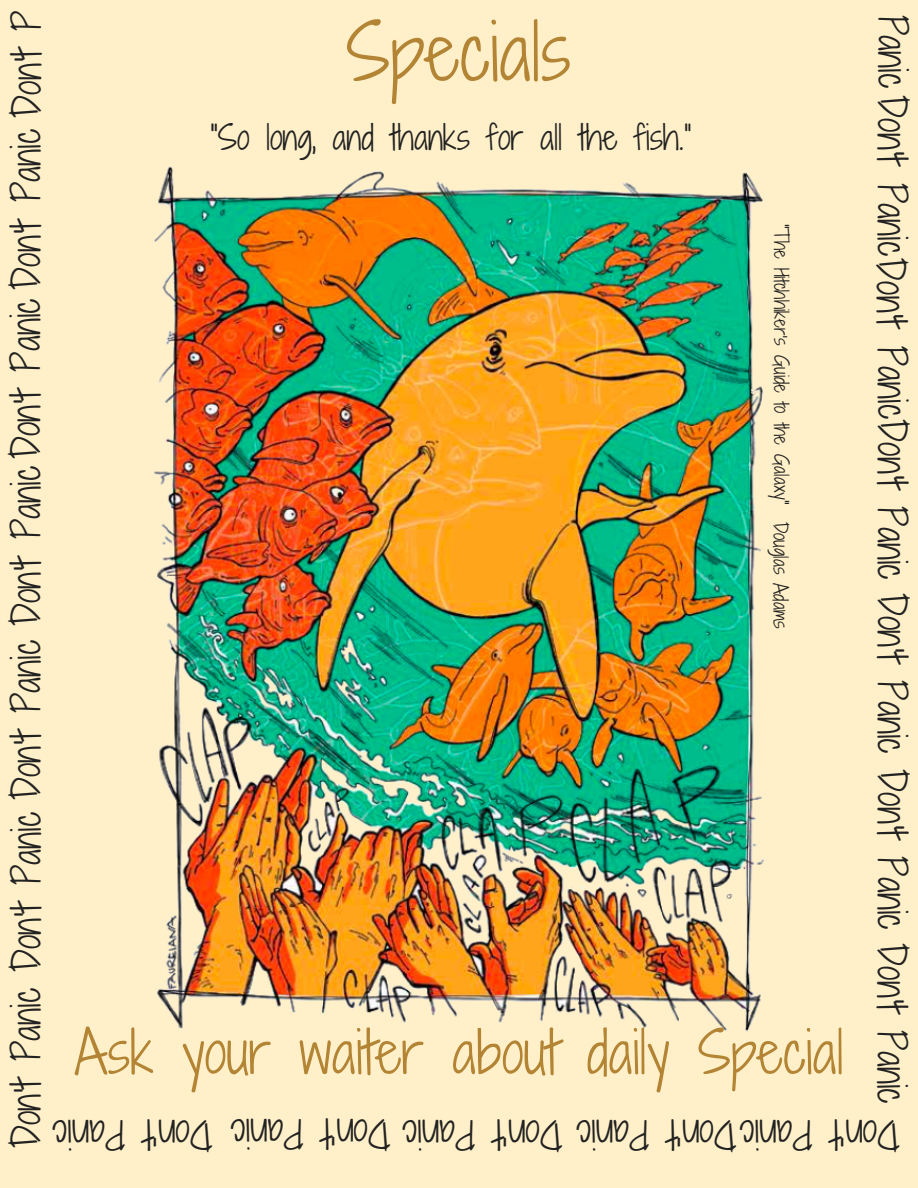
<style>
.page{position:relative;width:918px;height:1188px;background:#fff0c9}
.page>*{position:absolute;margin:0;border:0;box-sizing:border-box;transform-origin:0 0}
.t1{font:74.7px "Shadows Into Light Two";color:#b38434}
.t2{font:55.95px "Shadows Into Light Two";color:#b38434}
.t3{font:37.35px "Shadows Into Light Two";color:#222}
.t4{font:32.7px "Shadows Into Light Two";color:#222}
.t5{font:18.6px "Shadows Into Light Two";color:#222}
</style>
<div class="page">
<img style="left:154px;top:166px;width:610px;height:866px">
<p class="t3" style="left:-1px;top:1148px;width:1140px;rotate:-90deg">Don't Panic Don't Panic Don't Panic Don't Panic Don't Panic Don't Panic Don't P</p>
<p class="t1" style="left:346px;top:-3px;width:226px">Specials</p>
<p class="t4" style="left:210px;top:114px;width:483px">“So long, and thanks for all the fish.”</p>
<p class="t5" style="left:795px;top:224px;width:406px;rotate:90deg">"The Hitchhiker's Guide to the Galaxy" Douglas Adams</p>
<p class="t2" style="left:74px;top:1011px;width:771px">Ask your waiter about daily Special</p>
<p class="t3" style="left:920px;top:15px;width:243px;rotate:90deg">Panic Don't Panic</p>
<p class="t3" style="left:918px;top:258px;width:162px;rotate:89deg">Don't Panic</p>
<p class="t3" style="left:920px;top:419px;width:686px;rotate:90deg">Don't Panic Don't Panic Don't Panic Don't Panic</p>
<p class="t3" style="left:126px;top:1162px;width:75px;rotate:-180deg">c i naP</p>
<p class="t3" style="left:213px;top:1162px;width:70px;rotate:-180deg">D t 'no</p>
<p class="t3" style="left:304px;top:1160px;width:75px;rotate:-180deg">c i naP</p>
<p class="t3" style="left:476px;top:1161px;width:155px;rotate:-180deg">c i naP D t ' no</p>
<p class="t3" style="left:650px;top:1162px;width:157px;rotate:-180deg">c i naP D t ' no</p>
<p class="t3" style="left:813px;top:1162px;width:146px;rotate:-180deg">Dc i naP t ' no</p>
<p class="t3" style="left:900px;top:1162px;width:70px;rotate:-180deg">D t 'no</p>
</div>
